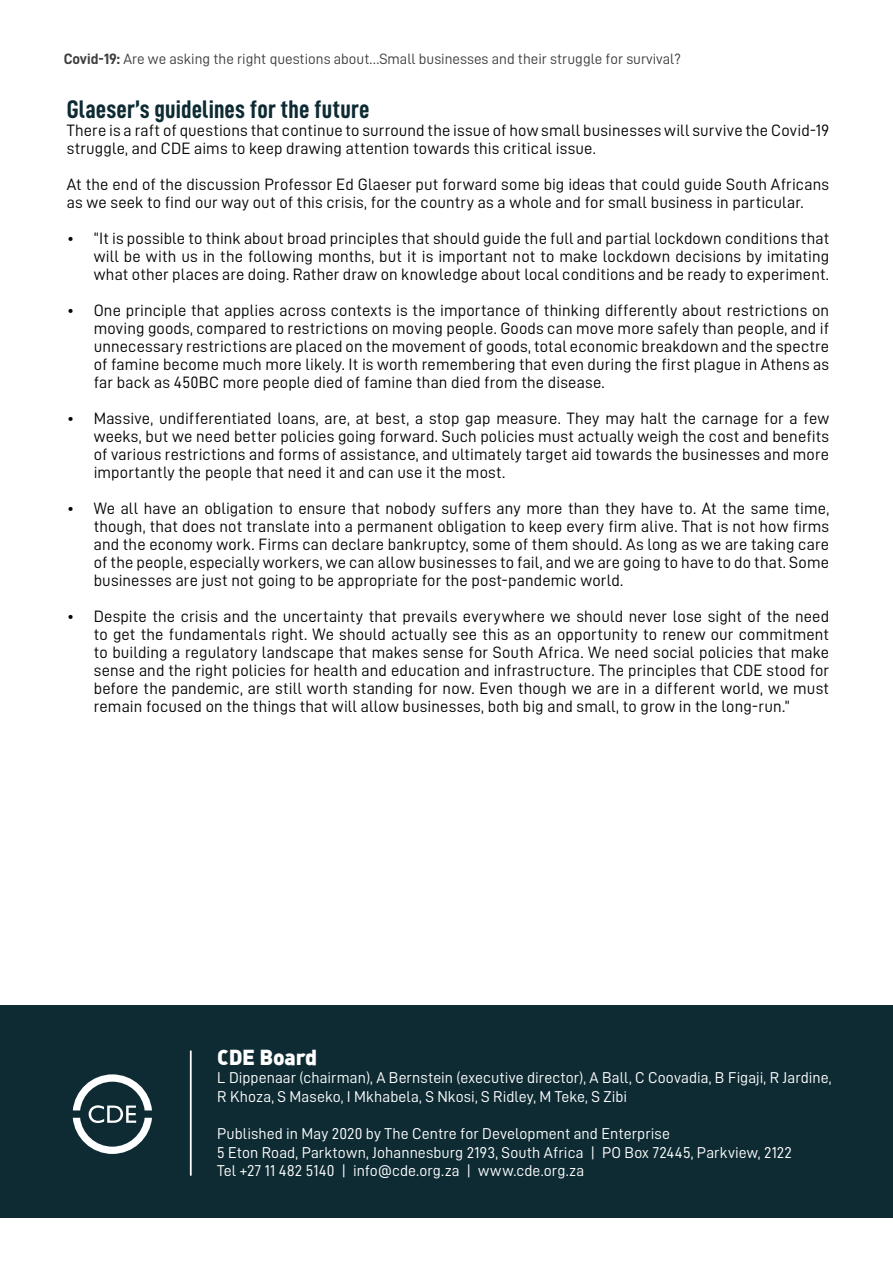
<style>
.page{position:relative;width:893px;height:1263px;background:#fff}
.page>*{position:absolute;margin:0;border:0;box-sizing:border-box;transform-origin:0 0}
.CDE_Body{font:25.5px "D DIN Condensed Bold";letter-spacing:.005em;color:#0e2b33}
.t1{font:21.3px "DIN Black Alternate";letter-spacing:-.01em;color:#fff}
.CDE_Body-2{font:16.5px/18px "D DIN";letter-spacing:.005em;color:#040503;text-align:justify}
.CDE_Body-3{font:15.75px/18.6px "D DIN";letter-spacing:.005em;color:#fff}
.t2{font:15px "D DIN";color:#3e3e3f}
.s1{font-family:"D DIN Bold"}
</style>
<div class="page">
<div style="left:0;top:1005px;width:893px;height:212px;background:#0e2b33"></div>
<hr style="left:190px;top:1050px;width:2px;height:126px;background:#fff">
<svg style="left:73px;top:1074px;width:79px;height:80px"></svg>
<p class="t2" style="left:64px;top:51px;width:619px"><span class="s1">Covid-19:</span> Are we asking the right questions about…Small businesses and their struggle for survival?</p>
<p class="CDE_Body" style="left:67px;top:95px;width:304px">Glaeser’s guidelines for the future</p>
<p class="CDE_Body-2" style="left:67px;top:121px;width:764px">There is a raft of questions that continue to surround the issue of how small businesses will survive the Covid-19 struggle, and CDE aims to keep drawing attention towards this critical issue.</p>
<p class="CDE_Body-2" style="left:67px;top:175px;width:764px">At the end of the discussion Professor Ed Glaeser put forward some big ideas that could guide South Africans as we seek to find our way out of this crisis, for the country as a whole and for small business in particular.</p>
<p class="CDE_Body-2" style="left:94px;top:229px;width:737px;text-indent:-27px">• “It is possible to think about broad principles that should guide the full and partial lockdown conditions that will be with us in the following months, but it is important not to make lockdown decisions by imitating what other places are doing. Rather draw on knowledge about local conditions and be ready to experiment.</p>
<p class="CDE_Body-2" style="left:94px;top:301px;width:737px;text-indent:-27px">• One principle that applies across contexts is the importance of thinking differently about restrictions on moving goods, compared to restrictions on moving people. Goods can move more safely than people, and if unnecessary restrictions are placed on the movement of goods, total economic breakdown and the spectre of famine become much more likely. It is worth remembering that even during the first plague in Athens as far back as 450BC more people died of famine than died from the disease.</p>
<p class="CDE_Body-2" style="left:94px;top:409px;width:737px;text-indent:-27px">• Massive, undifferentiated loans, are, at best, a stop gap measure. They may halt the carnage for a few weeks, but we need better policies going forward. Such policies must actually weigh the cost and benefits of various restrictions and forms of assistance, and ultimately target aid towards the businesses and more importantly the people that need it and can use it the most.</p>
<p class="CDE_Body-2" style="left:94px;top:499px;width:737px;text-indent:-27px">• We all have an obligation to ensure that nobody suffers any more than they have to. At the same time, though, that does not translate into a permanent obligation to keep every firm alive. That is not how firms and the economy work. Firms can declare bankruptcy, some of them should. As long as we are taking care of the people, especially workers, we can allow businesses to fail, and we are going to have to do that. Some businesses are just not going to be appropriate for the post-pandemic world.</p>
<p class="CDE_Body-2" style="left:94px;top:607px;width:737px;text-indent:-27px">• Despite the crisis and the uncertainty that prevails everywhere we should never lose sight of the need to get the fundamentals right. We should actually see this as an opportunity to renew our commitment to building a regulatory landscape that makes sense for South Africa. We need social policies that make sense and the right policies for health and education and infrastructure. The principles that CDE stood for before the pandemic, are still worth standing for now. Even though we are in a different world, we must remain focused on the things that will allow businesses, both big and small, to grow in the long-run.”</p>
<p class="t1" style="left:217px;top:1043px;width:101px">CDE Board</p>
<p class="CDE_Body-3" style="left:217px;top:1068px;width:616px">L Dippenaar (chairman), A Bernstein (executive director), A Ball, C Coovadia, B Figaji, R Jardine,<br>R Khoza, S Maseko, I Mkhabela, S Nkosi, S Ridley, M Teke, S Zibi</p>
<p class="CDE_Body-3" style="left:217px;top:1124px;width:454px">Published in May 2020 by The Centre for Development and Enterprise</p>
<p class="CDE_Body-3" style="left:217px;top:1143px;width:576px">5 Eton Road, Parktown, Johannesburg 2193, South Africa | PO Box 72445, Parkview, 2122</p>
<p class="CDE_Body-3" style="left:217px;top:1161px;width:368px">Tel +27 11 482 5140 | info@cde.org.za | www.cde.org.za</p>
</div>
